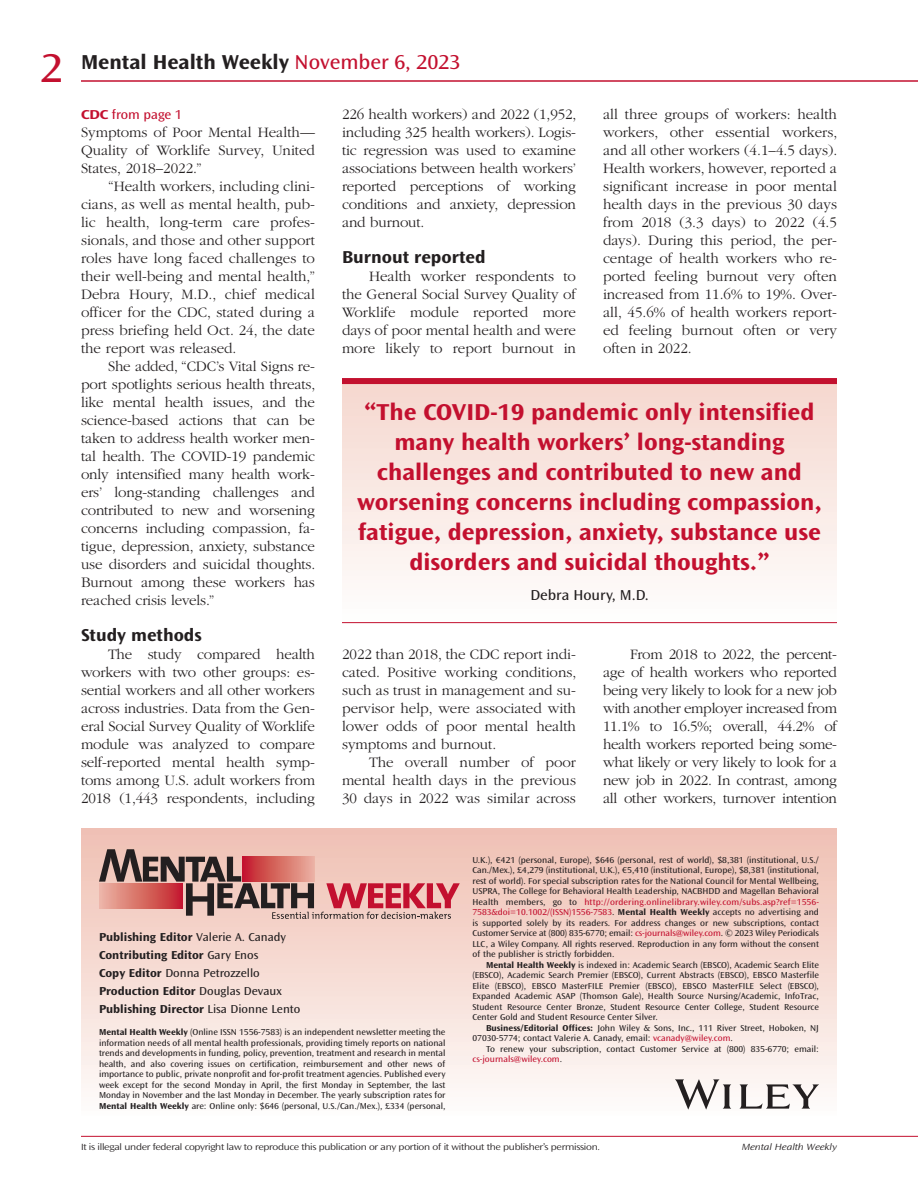
<style>
.page{position:relative;width:918px;height:1188px;background:#fff}
.page>*{position:absolute;margin:0;border:0;box-sizing:border-box;transform-origin:0 0}
.t1{font:semi-expanded 42px "Ocean Sans Std";color:#c3102f}
.t2{font:700 semi-expanded 24px/30px "Ocean Sans Std";color:#c3102f;text-align:center}
.t3{font:700 semi-expanded 21px "Ocean Sans Std";color:#231f20}
.t4{font:700 semi-expanded 18px "Ocean Sans Std";color:#231f20}
.t5{font:300 15px/18px "ITC Garamond Std";color:#231f20;text-align:justify}
.t6{font:semi-expanded 15px "Ocean Sans Std";color:#231f20}
.t7{font:semi-expanded 13.5px "Ocean Sans Std";color:#c3102f}
.t8{font:700 semi-expanded 12px/18px "Ocean Sans Std";color:#231f20}
.t9{font:300 expanded 9.3px "Ocean Sans Std";letter-spacing:-.03em;color:#231f20}
.t10{font:italic 300 expanded 9.3px "Ocean Sans Std";color:#231f20}
.t11{font:semi-expanded 9px/10.5px "Ocean Sans Std";color:#231f20;text-align:justify}
.s1{font-weight:400;color:#c3102f}
.s2{font-weight:700;font-stretch:expanded}
.s3{font-weight:400}
.s4{font-weight:700}
.s5{color:#c3102f}
</style>
<div class="page">
<hr style="left:81px;top:1136px;width:837px;height:1px;background:#c3102f">
<hr style="left:81px;top:81px;width:837px;height:1px;background:#c3102f">
<div style="left:342px;top:378px;width:495px;height:245px;background:linear-gradient(to bottom,#f5d6cd,#fefefe)"></div>
<div style="left:342px;top:378px;width:495px;height:6px;background:#c3102f"></div>
<hr style="left:342px;top:622px;width:495px;height:1px;background:#c3102f">
<div style="left:81px;top:828px;width:756px;height:288px;background:linear-gradient(to bottom,#efbfb2,#fefbfa)"></div>
<svg style="left:99px;top:849px;width:361px;height:70px;background:#c58e89"></svg>
<svg style="left:675px;top:1079px;width:144px;height:30px"></svg>
<h1 class="t1" style="left:41px;top:45px;width:24px">2</h1>
<h3 class="t3" style="left:81px;top:50px;width:381px">Mental Health Weekly <span class="s1">November 6, 2023</span></h3>
<p class="t7" style="left:81px;top:107px;width:103px"><span class="s2">CDC</span> from page 1</p>
<p class="t5" style="left:342px;top:105px;width:236px">226 health workers) and 2022 (1,952, including 325 health workers). Logis&shy;tic regression was used to examine associations between health workers’ reported perceptions of working conditions and anxiety, depression and burnout.</p>
<p class="t4" style="left:342px;top:246px;width:145px">Burnout reported</p>
<p class="t5" style="left:342px;top:267px;width:236px;text-indent:27px">Health worker respondents to the General Social Survey Quality of Worklife module reported more days of poor mental health and were more likely to report burnout in</p>
<p class="t5" style="left:603px;top:105px;width:236px">all three groups of workers: health workers, other essential workers, and all other workers (4.1–4.5 days).<br>Health workers, however, reported a significant increase in poor mental health days in the previous 30 days from 2018 (3.3 days) to 2022 (4.5 days). During this period, the per&shy;centage of health workers who re&shy;ported feeling burnout very often increased from 11.6% to 19%. Over&shy;all, 45.6% of health workers report&shy;ed feeling burnout often or very often in 2022.</p>
<p class="t5" style="left:81px;top:123px;width:236px">Symptoms of Poor Mental Health— Quality of Worklife Survey, United States, 2018–2022.”</p>
<p class="t5" style="left:81px;top:177px;width:236px;text-indent:27px">“Health workers, including clini&shy;cians, as well as mental health, pub&shy;lic health, long-term care profes&shy;sionals, and those and other support roles have long faced challenges to their well-being and mental health,” Debra Houry, M.D., chief medical officer for the CDC, stated during a press briefing held Oct. 24, the date the report was released.</p>
<p class="t5" style="left:81px;top:357px;width:236px;text-indent:27px">She added, “CDC’s Vital Signs re&shy;port spotlights serious health threats, like mental health issues, and the science-based actions that can be taken to address health worker men&shy;tal health. The COVID-19 pandemic only intensified many health work&shy;ers’ long-standing challenges and contributed to new and worsening concerns including compassion, fa&shy;tigue, depression, anxiety, substance use disorders and suicidal thoughts.<br>Burnout among these workers has reached crisis levels.”</p>
<p class="t4" style="left:81px;top:624px;width:122px">Study methods</p>
<p class="t5" style="left:81px;top:645px;width:235px;text-indent:27px">The study compared health workers with two other groups: es&shy;sential workers and all other workers across industries. Data from the Gen&shy;eral Social Survey Quality of Worklife module was analyzed to compare self-reported mental health symp&shy;toms among U.S. adult workers from 2018 (1,443 respondents, including</p>
<p class="t2" style="left:357px;top:397px;width:466px">“The COVID-19 pandemic only intensified many health workers’ long-standing challenges and contributed to new and worsening concerns including compassion, fatigue, depression, anxiety, substance use disorders and suicidal thoughts.”</p>
<p class="t6" style="left:530px;top:587px;width:120px">Debra Houry, M.D.</p>
<p class="t5" style="left:342px;top:645px;width:236px">2022 than 2018, the CDC report indi&shy;cated. Positive working conditions, such as trust in management and su&shy;pervisor help, were associated with lower odds of poor mental health symptoms and burnout.</p>
<p class="t5" style="left:342px;top:753px;width:236px;text-indent:27px">The overall number of poor mental health days in the previous 30 days in 2022 was similar across</p>
<p class="t5" style="left:603px;top:645px;width:236px;text-indent:27px">From 2018 to 2022, the percent&shy;age of health workers who reported being very likely to look for a new job with another employer increased from 11.1% to 16.5%; overall, 44.2% of health workers reported being some&shy;what likely or very likely to look for a new job in 2022. In contrast, among all other workers, turnover intention</p>
<p class="t8" style="left:99px;top:928px;width:203px">Publishing Editor <span class="s3">Valerie A. Canady </span>Contributing Editor <span class="s3">Gary Enos<br></span>Copy Editor <span class="s3">Donna Petrozzello </span>Production Editor <span class="s3">Douglas Devaux </span>Publishing Director <span class="s3">Lisa Dionne Lento</span></p>
<p class="t11" style="left:99px;top:1027px;width:348px"><span class="s4">Mental Health Weekly</span> (Online ISSN 1556-7583) is an independent newsletter meeting the information needs of all mental health professionals, providing timely reports on national trends and developments in funding, policy, prevention, treatment and research in mental health, and also covering issues on certification, reimbursement and other news of importance to public, private nonprofit and for-profit treatment agencies. Published every week except for the second Monday in April, the first Monday in September, the last Monday in November and the last Monday in December. The yearly subscription rates for <span class="s4">Mental Health Weekly</span> are: Online only: $646 (personal, U.S./Can./Mex.), £334 (personal,</p>
<p class="t11" style="left:472px;top:855px;width:348px">U.K.), €421 (personal, Europe), $646 (personal, rest of world), $8,381 (institutional, U.S./ Can./Mex.), £4,279 (institutional, U.K.), €5,410 (institutional, Europe), $8,381 (institutional, rest of world). For special subscription rates for the National Council for Mental Wellbeing, USPRA, The College for Behavioral Health Leadership, NACBHDD and Magellan Behavioral Health members, go to <span class="s5">http://ordering.onlinelibrary.wiley.com/subs.asp?ref=1556- 7583&amp;doi=10.1002/(ISSN)1556-7583</span>. <span class="s4">Mental Health Weekly</span> accepts no advertising and is supported solely by its readers. For address changes or new subscriptions, contact Customer Service at (800) 835-6770; email: <span class="s5">cs-journals@wiley.com</span>. © 2023 Wiley Periodicals LLC, a Wiley Company. All rights reserved. Reproduction in any form without the consent of the publisher is strictly forbidden.</p>
<p class="t11" style="left:472px;top:960px;width:348px;text-indent:14px"><span class="s4">Mental Health Weekly</span> is indexed in: Academic Search (EBSCO), Academic Search Elite (EBSCO), Academic Search Premier (EBSCO), Current Abstracts (EBSCO), EBSCO Masterfile Elite (EBSCO), EBSCO MasterFILE Premier (EBSCO), EBSCO MasterFILE Select (EBSCO), Expanded Academic ASAP (Thomson Gale), Health Source Nursing/Academic, InfoTrac, Student Resource Center Bronze, Student Resource Center College, Student Resource Center Gold and Student Resource Center Silver.</p>
<p class="t11" style="left:472px;top:1023px;width:348px;text-indent:14px"><span class="s4">Business/Editorial Offices:</span> John Wiley &amp; Sons, Inc., 111 River Street, Hoboken, NJ<br>07030-5774; contact Valerie A. Canady, email: <span class="s5">vcanady@wiley.com</span>.</p>
<p class="t11" style="left:472px;top:1044px;width:348px;text-indent:14px">To renew your subscription, contact Customer Service at (800) 835-6770; email: <span class="s5">cs-journals@wiley.com</span>.</p>
<p class="t9" style="left:81px;top:1141px;width:521px">It is illegal under federal copyright law to reproduce this publication or any portion of it without the publisher’s permission.</p>
<p class="t10" style="left:742px;top:1142px;width:97px">Mental Health Weekly</p>
</div>
